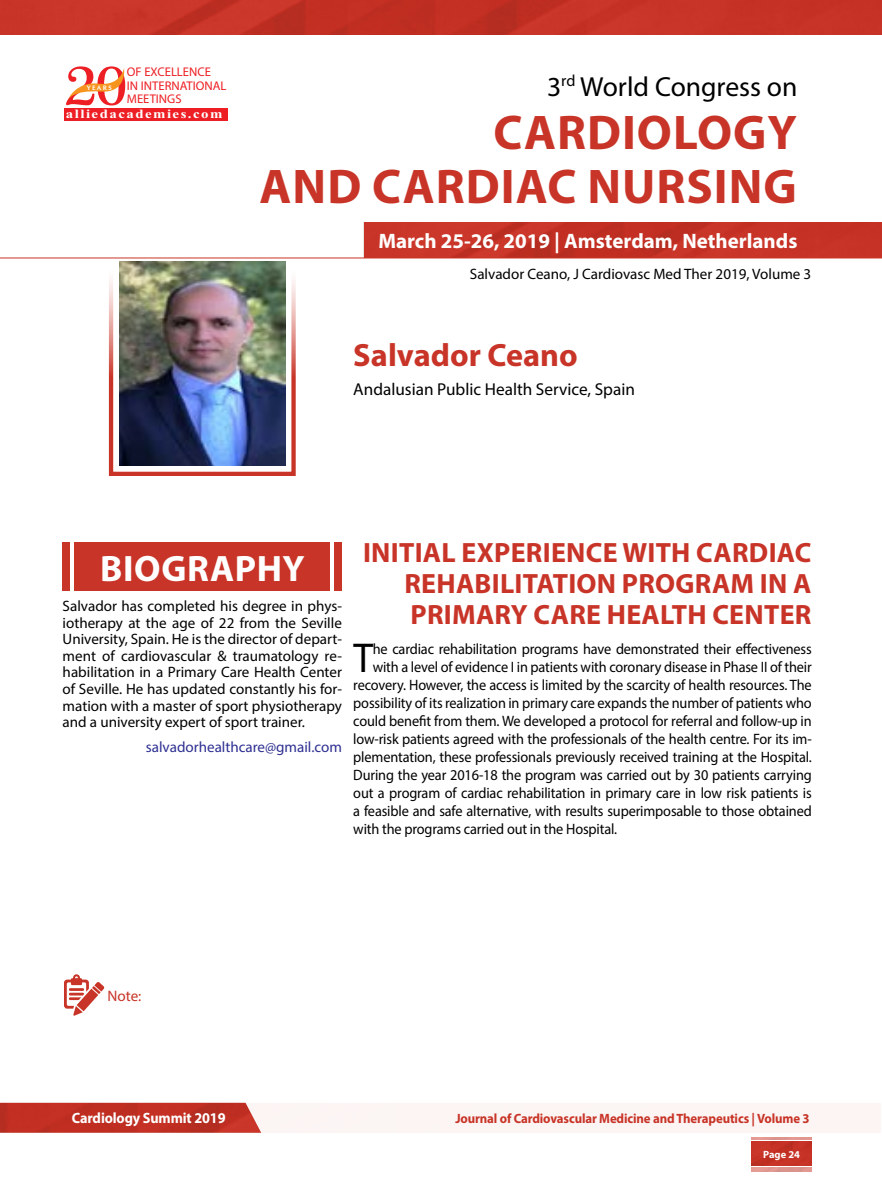
<style>
.page{position:relative;width:882px;height:1197px;background:#fff}
.page>*{position:absolute;margin:0;border:0;box-sizing:border-box;transform-origin:0 0}
.t1{font:700 48.82px/53.7px "Myriad Pro";letter-spacing:.02em;color:#c83427;text-align:right}
.t2{font:41.82px "Myriad Pro";color:#000;scale:.95 1}
.t3{font:700 36.93px "Myriad Pro";letter-spacing:.02em;color:#fff}
.t4{font:700 32.2px "Myriad Pro";color:#c83427}
.t5{font:700 28px/30.8px "Myriad Pro";letter-spacing:.01em;color:#c83427;text-align:justify}
.t6{font:27.65px "Myriad Pro";color:#000}
.t7{font:700 21px "Myriad Pro";color:#fff}
.t8{font:17.15px "Myriad Pro";color:#000}
.t9{font:15.22px "Myriad Pro";color:#c83427}
.t10{font:15.05px "Myriad Pro";letter-spacing:-.01em;color:#000;scale:.95 1}
.t11{font:15.05px/16.6px "Myriad Pro";letter-spacing:-.01em;color:#000;text-align:justify}
.t12{font:15.05px "Myriad Pro";color:#2e3092}
.t13{font:700 15.05px "Myriad Pro";letter-spacing:-.01em;color:#fff;scale:.95 1}
.t14{font:700 13.47px "Myriad Pro";letter-spacing:-.01em;color:#c83427;scale:.95 1}
.t15{font:12.6px/13.5px "Myriad Pro";color:#ed1f24}
.t16{font:700 12.6px "Times New Roman";letter-spacing:.1em;color:#fff;scale:1.18 1}
.t17{font:700 10.5px "Myriad Pro";color:#fff}
.t18{font:6.48px "Oregon LDO Black";letter-spacing:.24em;color:#fff;scale:1.06 1}
</style>
<div class="page">
<svg style="left:64px;top:974px;width:40px;height:42px"></svg>
<img style="left:751px;top:1141px;width:61px;height:25px">
<hr style="left:751px;top:1137px;width:61px;height:3px;background:#c83427">
<img style="left:0;top:1103px;width:261px;height:30px">
<img style="left:364px;top:222px;width:518px;height:36px">
<div style="left:64px;top:108px;width:164px;height:13px;background:#ed1f24"></div>
<svg style="left:66px;top:66px;width:60px;height:39px"></svg>
<hr style="left:0;top:258px;width:882px;height:1px;background:#c83427">
<img style="left:0;top:0;width:882px;height:35px">
<div style="left:109px;top:267px;width:187px;height:209px;border:4px solid #c83427"></div>
<img style="left:120px;top:261px;width:165px;height:205px">
<div style="left:75px;top:543px;width:255px;height:48px;background:#c83427"></div>
<div style="left:334px;top:543px;width:8px;height:48px;background:#c83427"></div>
<div style="left:63px;top:543px;width:7px;height:48px;background:#c83427"></div>
<p class="t15" style="left:127px;top:65px;width:101px">OF EXCELLENCE<br>IN INTERNATIONAL<br>MEETINGS</p>
<p class="t16" style="left:66px;top:105px;width:134px">alliedacademies.com</p>
<p class="t18" style="left:87px;top:84px;width:25px">YEARS</p>
<h3 class="t6" style="left:547px;top:69px;width:252px">3<sup>rd</sup> World Congress on</h3>
<h1 class="t1" style="left:260px;top:105px;width:539px">CARDIOLOGY<br>AND CARDIAC NURSING</h1>
<h3 class="t7" style="left:378px;top:227px;width:421px">March 25-26, 2019 | Amsterdam, Netherlands</h3>
<p class="t11" style="left:470px;top:266px;width:343px">Salvador Ceano, J Cardiovasc Med Ther 2019, Volume 3</p>
<h3 class="t4" style="left:353px;top:334px;width:226px">Salvador Ceano</h3>
<p class="t8" style="left:353px;top:379px;width:283px">Andalusian Public Health Service, Spain</p>
<h3 class="t3" style="left:100px;top:544px;width:206px">BIOGRAPHY</h3>
<p class="t11" style="left:63px;top:598px;width:281px">Salvador has completed his degree in phys&shy;iotherapy at the age of 22 from the Seville University, Spain. He is the director of depart&shy;ment of cardiovascular &amp; traumatology re&shy;habilitation in a Primary Care Health Center of Seville. He has updated constantly his for&shy;mation with a master of sport physiotherapy and a university expert of sport trainer.</p>
<p class="t12" style="left:146px;top:737px;width:198px">salvadorhealthcare@gmail.com</p>
<h3 class="t5" style="left:404px;top:537px;width:409px;text-indent:-41px">INITIAL EXPERIENCE WITH CARDIAC REHABILITATION PROGRAM IN A PRIMARY CARE HEALTH CENTER</h3>
<h2 class="t2" style="left:353px;top:632px;width:22px">T</h2>
<p class="t10" style="left:373px;top:639px;width:464px">he cardiac rehabilitation programs have demonstrated their effectiveness</p>
<p class="t10" style="left:373px;top:657px;width:464px">with a level of evidence I in patients with coronary disease in Phase II of their</p>
<p class="t10" style="left:353px;top:675px;width:484px">recovery. However, the access is limited by the scarcity of health resources. The</p>
<p class="t10" style="left:353px;top:693px;width:484px">possibility of its realization in primary care expands the number of patients who</p>
<p class="t10" style="left:353px;top:711px;width:484px">could benefit from them. We developed a protocol for referral and follow-up in</p>
<p class="t10" style="left:353px;top:730px;width:484px">low-risk patients agreed with the professionals of the health centre. For its im-</p>
<p class="t10" style="left:353px;top:748px;width:484px">plementation, these professionals previously received training at the Hospital.</p>
<p class="t10" style="left:353px;top:766px;width:484px">During the year 2016-18 the program was carried out by 30 patients carrying</p>
<p class="t10" style="left:353px;top:784px;width:484px">out a program of cardiac rehabilitation in primary care in low risk patients is</p>
<p class="t10" style="left:353px;top:802px;width:484px">a feasible and safe alternative, with results superimposable to those obtained</p>
<p class="t10" style="left:353px;top:820px;width:279px">with the programs carried out in the Hospital.</p>
<p class="t9" style="left:107px;top:986px;width:35px">Note:</p>
<p class="t13" style="left:72px;top:1109px;width:163px">Cardiology Summit 2019</p>
<p class="t14" style="left:455px;top:1110px;width:374px">Journal of Cardiovascular Medicine and Therapeutics | Volume 3</p>
<p class="t17" style="left:763px;top:1148px;width:38px">Page 24</p>
</div>
